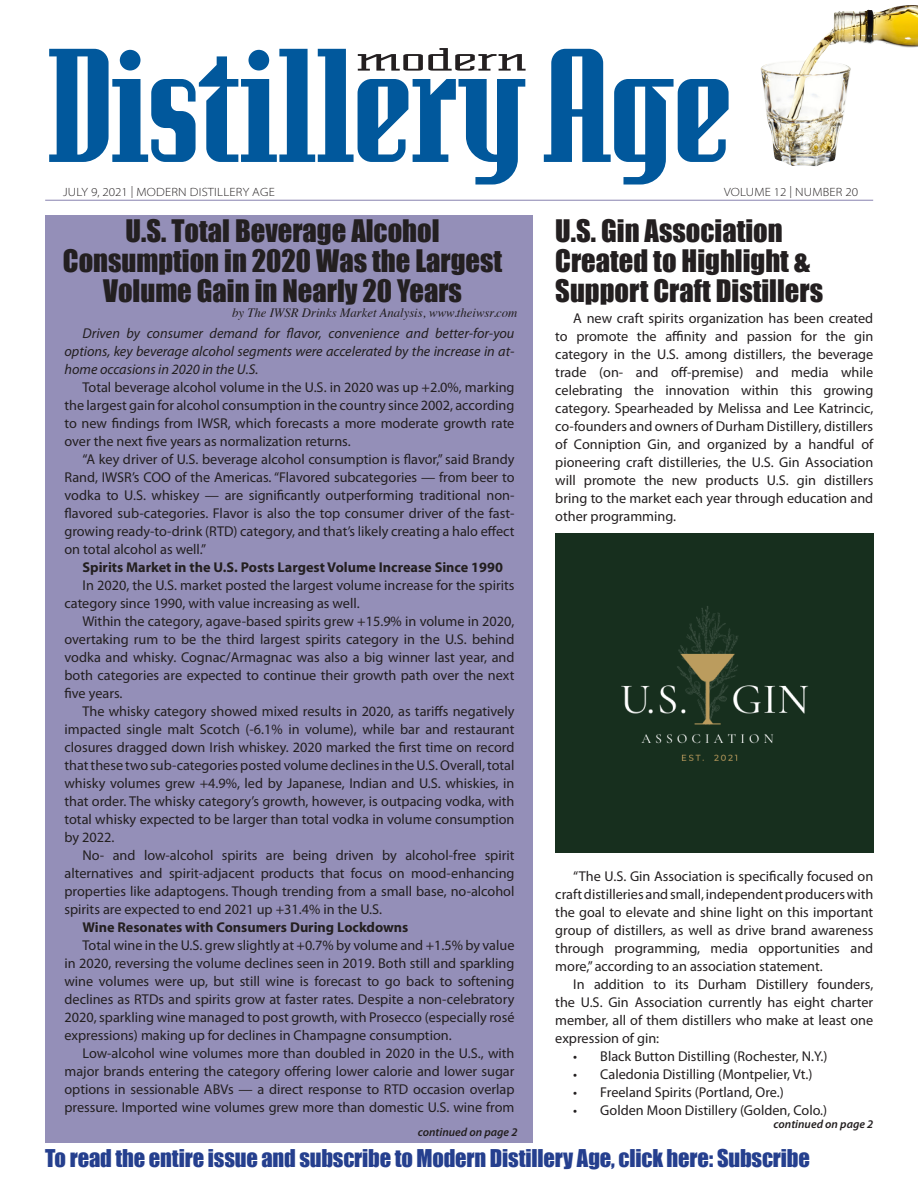
<style>
.page{position:relative;width:918px;height:1188px;background:#fff}
.page>*{position:absolute;margin:0;border:0;box-sizing:border-box;transform-origin:0 0}
.Continued_on_page{font:28.5px/30px "Impact";color:#231f20;text-align:center}
.Header_-_5-Column{font:22.5px "Impact";letter-spacing:-.01em;color:#253f8e}
.Continued_on_page-2{font:14.25px/18px "Myriad Pro";color:#231f20;text-align:justify}
.Continued_on_page-3{font:italic 14.25px/18px "Myriad Pro";color:#231f20;text-align:justify}
.Continued_on_page-4{font:700 14.25px "Myriad Pro";color:#231f20}
.byline{font:italic 12.75px "Times";color:#231f20}
.t1{font:300 semi-expanded 12px "Myriad Pro";letter-spacing:.02em;color:#231f20}
.Continued_on_page-5{font:italic 600 11.7px "Myriad Pro";color:#231f20}
</style>
<div class="page">
<hr style="left:45px;top:200px;width:828px;height:1px;background:#948fb8">
<svg style="left:49px;top:49px;width:680px;height:136px"></svg>
<svg style="left:358px;top:48px;width:168px;height:23px"></svg>
<img style="left:761px;top:5px;width:151px;height:161px">
<div style="left:45px;top:216px;width:488px;height:927px;background:#948fb8"></div>
<div style="left:555px;top:534px;width:318px;height:318px;background:#172f1e"></div>
<p class="t1" style="left:63px;top:185px;width:213px">JULY 9, 2021 | MODERN DISTILLERY AGE</p>
<p class="t1" style="left:724px;top:185px;width:136px">VOLUME 12 | NUMBER 20</p>
<p class="Continued_on_page" style="left:63px;top:216px;width:441px">U.S. Total Beverage Alcohol<br>Consumption in 2020 Was the Largest<br>Volume Gain in Nearly 20 Years</p>
<p class="Continued_on_page-3" style="left:64px;top:324px;width:452px;text-indent:18px">Driven by consumer demand for flavor, convenience and better-for-you options, key beverage alcohol segments were accelerated by the increase in at&shy;home occasions in 2020 in the U.S.</p>
<p class="Continued_on_page-2" style="left:64px;top:378px;width:452px;text-indent:18px">Total beverage alcohol volume in the U.S. in 2020 was up +2.0%, marking the largest gain for alcohol consumption in the country since 2002, according to new findings from IWSR, which forecasts a more moderate growth rate over the next five years as normalization returns.</p>
<p class="Continued_on_page-2" style="left:64px;top:450px;width:452px;text-indent:18px">“A key driver of U.S. beverage alcohol consumption is flavor,” said Brandy Rand, IWSR’s COO of the Americas. “Flavored subcategories — from beer to vodka to U.S. whiskey — are significantly outperforming traditional non&shy;flavored sub-categories. Flavor is also the top consumer driver of the fast&shy;growing ready-to-drink (RTD) category, and that’s likely creating a halo effect on total alcohol as well.”</p>
<p class="Continued_on_page-4" style="left:82px;top:558px;width:422px">Spirits Market in the U.S. Posts Largest Volume Increase Since 1990</p>
<p class="Continued_on_page-2" style="left:64px;top:576px;width:451px;text-indent:18px">In 2020, the U.S. market posted the largest volume increase for the spirits category since 1990, with value increasing as well.</p>
<p class="Continued_on_page-2" style="left:64px;top:612px;width:452px;text-indent:18px">Within the category, agave-based spirits grew +15.9% in volume in 2020, overtaking rum to be the third largest spirits category in the U.S. behind vodka and whisky. Cognac/Armagnac was also a big winner last year, and both categories are expected to continue their growth path over the next five years.</p>
<p class="Continued_on_page-2" style="left:64px;top:702px;width:452px;text-indent:18px">The whisky category showed mixed results in 2020, as tariffs negatively impacted single malt Scotch (-6.1% in volume), while bar and restaurant closures dragged down Irish whiskey. 2020 marked the first time on record that these two sub-categories posted volume declines in the U.S. Overall, total whisky volumes grew +4.9%, led by Japanese, Indian and U.S. whiskies, in that order. The whisky category’s growth, however, is outpacing vodka, with total whisky expected to be larger than total vodka in volume consumption by 2022.</p>
<p class="Continued_on_page-2" style="left:64px;top:846px;width:452px;text-indent:18px">No- and low-alcohol spirits are being driven by alcohol-free spirit alternatives and spirit-adjacent products that focus on mood-enhancing properties like adaptogens. Though trending from a small base, no-alcohol spirits are expected to end 2021 up +31.4% in the U.S.</p>
<p class="Continued_on_page-4" style="left:82px;top:918px;width:328px">Wine Resonates with Consumers During Lockdowns</p>
<p class="Continued_on_page-2" style="left:64px;top:936px;width:452px;text-indent:18px">Total wine in the U.S. grew slightly at +0.7% by volume and +1.5% by value in 2020, reversing the volume declines seen in 2019. Both still and sparkling wine volumes were up, but still wine is forecast to go back to softening declines as RTDs and spirits grow at faster rates. Despite a non-celebratory 2020, sparkling wine managed to post growth, with Prosecco (especially rosé expressions) making up for declines in Champagne consumption.</p>
<p class="Continued_on_page-2" style="left:64px;top:1044px;width:452px;text-indent:18px">Low-alcohol wine volumes more than doubled in 2020 in the U.S., with major brands entering the category offering lower calorie and lower sugar options in sessionable ABVs — a direct response to RTD occasion overlap pressure. Imported wine volumes grew more than domestic U.S. wine from</p>
<p class="Continued_on_page" style="left:555px;top:216px;width:269px;text-align:left">U.S. Gin Association<br>Created to Highlight &amp;<br>Support Craft Distillers</p>
<p class="byline" style="left:232px;top:302px;width:287px">by The IWSR Drinks Market Analysis, www.theiwsr.com</p>
<p class="Continued_on_page-2" style="left:555px;top:309px;width:320px;text-indent:18px">A new craft spirits organization has been created to promote the affinity and passion for the gin category in the U.S. among distillers, the beverage trade (on- and off-premise) and media while celebrating the innovation within this growing category. Spearheaded by Melissa and Lee Katrincic, co-founders and owners of Durham Distillery, distillers of Conniption Gin, and organized by a handful of pioneering craft distilleries, the U.S. Gin Association will promote the new products U.S. gin distillers bring to the market each year through education and other programming.</p>
<p class="Continued_on_page-2" style="left:555px;top:867px;width:320px;text-indent:18px">“The U.S. Gin Association is specifically focused on craft distilleries and small, independent producers with the goal to elevate and shine light on this important group of distillers, as well as drive brand awareness through programming, media opportunities and more,” according to an association statement.</p>
<p class="Continued_on_page-2" style="left:555px;top:975px;width:320px;text-indent:18px">In addition to its Durham Distillery founders, the U.S. Gin Association currently has eight charter member, all of them distillers who make at least one expression of gin:</p>
<p class="Continued_on_page-2" style="left:573px;top:1047px;width:256px">• Black Button Distilling (Rochester, N.Y.)</p>
<p class="Continued_on_page-2" style="left:573px;top:1065px;width:241px">• Caledonia Distilling (Montpelier, Vt.)</p>
<p class="Continued_on_page-2" style="left:573px;top:1083px;width:212px">• Freeland Spirits (Portland, Ore.)</p>
<p class="Continued_on_page-2" style="left:573px;top:1101px;width:255px">• Golden Moon Distillery (Golden, Colo.)</p>
<p class="Header_-_5-Column" style="left:45px;top:1141px;width:766px">To read the entire issue and subscribe to Modern Distillery Age, click here: Subscribe</p>
<p class="Continued_on_page-5" style="left:774px;top:1116px;width:101px">continued on page 2</p>
<p class="Continued_on_page-5" style="left:418px;top:1125px;width:101px">continued on page 2</p>
</div>
